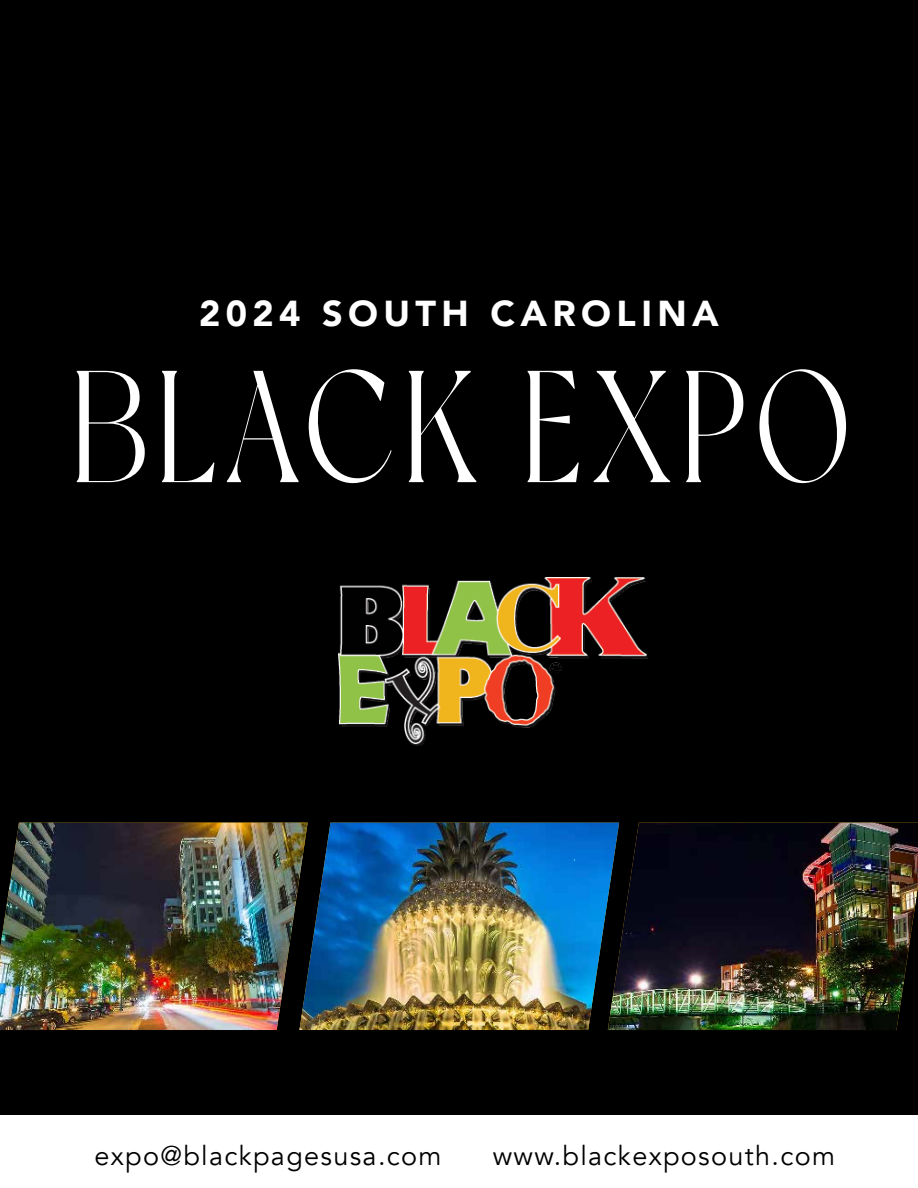
<style>
.page{position:relative;width:918px;height:1188px;background:#fff}
.page>*{position:absolute;margin:0;border:0;box-sizing:border-box;transform-origin:0 0}
.t1{font:159px "New York";letter-spacing:.075em;color:#fff;scale:.75 1}
.t2{font:900 36px "Avenir";letter-spacing:.15em;color:#fff}
.t3{font:27px "Avenir";letter-spacing:.05em;color:#000}
</style>
<div class="page">
<div style="left:0;top:0;width:918px;height:1115px;background:#000"></div>
<img style="left:308px;top:823px;width:300px;height:207px">
<img style="left:0;top:823px;width:308px;height:207px">
<img style="left:608px;top:823px;width:310px;height:207px">
<img style="left:338px;top:578px;width:309px;height:167px">
<h2 class="t2" style="left:199px;top:283px;width:521px">2024 SOUTH CAROLINA</h2>
<h1 class="t1" style="left:72px;top:331px;width:1038px">BLACK EXPO</h1>
<p class="t3" style="left:94px;top:1139px;width:349px">expo@blackpagesusa.com</p>
<p class="t3" style="left:493px;top:1139px;width:344px">www.blackexposouth.com</p>
</div>
